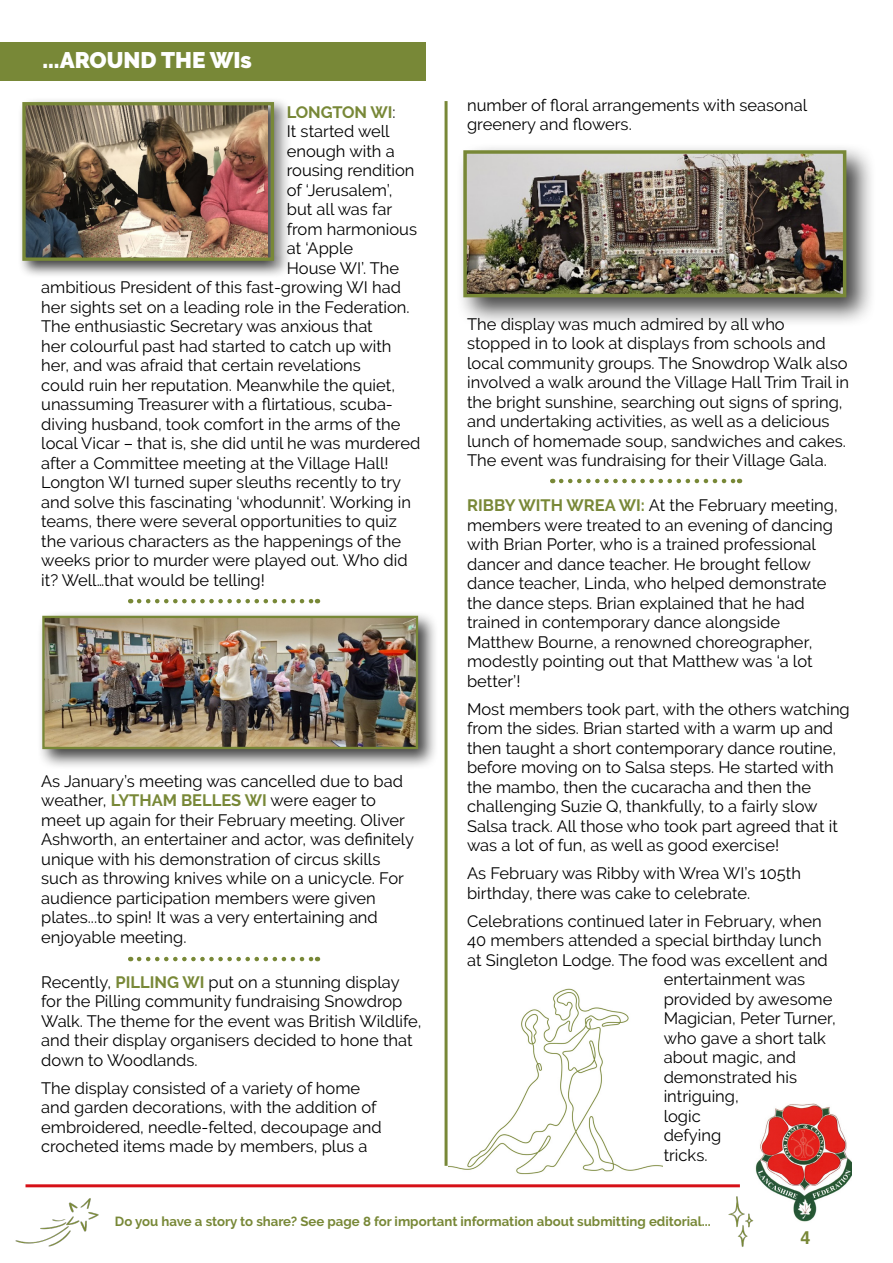
<style>
.page{position:relative;width:893px;height:1263px;background:#fff}
.page>*{position:absolute;margin:0;border:0;box-sizing:border-box;transform-origin:0 0}
.t1{font:900 22.5px "Raleway";color:#fff}
.t2{font:700 18px "Helvetica";color:#788837}
.t3{font:16.5px/19.5px "Raleway";color:#000}
.t4{font:700 16.5px "Raleway";color:#788837}
.t5{font:700 13.2px "Raleway";color:#788837}
.s1{font-weight:400;color:#000}
.s2{font-weight:700;color:#788837}
</style>
<div class="page">
<hr style="left:26px;top:1184px;width:714px;height:3px;background:#d61017">
<div style="left:0;top:43px;width:425px;height:38px;background:#788837"></div>
<svg style="left:139px;top:599px;width:179px;height:4px"></svg>
<hr style="left:445px;top:101px;width:3px;height:1065px;background:#788837">
<img style="left:755px;top:1103px;width:96px;height:119px">
<img style="left:15px;top:1198px;width:84px;height:49px">
<img style="left:728px;top:1194px;width:30px;height:53px">
<div style="left:37px;top:611px;width:402px;height:159px;background:#000;opacity:.75"></div>
<img style="left:45px;top:619px;width:370px;height:127px">
<div style="left:42px;top:616px;width:376px;height:133px;border:2px solid #788837"></div>
<div style="left:455px;top:142px;width:422px;height:186px;background:#000;opacity:.75"></div>
<img style="left:467px;top:154px;width:375px;height:139px">
<div style="left:463px;top:150px;width:383px;height:147px;border:3px solid #788837"></div>
<svg style="left:561px;top:479px;width:179px;height:4px"></svg>
<div style="left:18px;top:97px;width:274px;height:181px;background:#000;opacity:.75"></div>
<img style="left:26px;top:106px;width:241px;height:151px">
<div style="left:22px;top:102px;width:252px;height:159px;border:3px solid #788837"></div>
<svg style="left:139px;top:957px;width:179px;height:4px"></svg>
<img style="left:448px;top:988px;width:214px;height:187px">
<h1 class="t1" style="left:43px;top:47px;width:211px">...AROUND THE WIs</h1>
<p class="t4" style="left:287px;top:102px;width:110px">LONGTON WI<span class="s1">:</span></p>
<p class="t3" style="left:287px;top:122px;width:104px">It started well</p>
<p class="t3" style="left:287px;top:141px;width:109px">enough with a</p>
<p class="t3" style="left:287px;top:161px;width:129px">rousing rendition</p>
<p class="t3" style="left:287px;top:180px;width:107px">of ‘Jerusalem’,</p>
<p class="t3" style="left:287px;top:200px;width:107px">but all was far</p>
<p class="t3" style="left:287px;top:219px;width:132px">from harmonious</p>
<p class="t3" style="left:287px;top:239px;width:68px">at ‘Apple</p>
<p class="t3" style="left:287px;top:258px;width:114px">House WI’. The</p>
<p class="t3" style="left:41px;top:278px;width:361px">ambitious President of this fast-growing WI had</p>
<p class="t3" style="left:41px;top:297px;width:370px">her sights set on a leading role in the Federation.</p>
<p class="t3" style="left:41px;top:317px;width:333px">The enthusiastic Secretary was anxious that</p>
<p class="t3" style="left:41px;top:336px;width:352px">her colourful past had started to catch up with</p>
<p class="t3" style="left:41px;top:356px;width:321px">her, and was afraid that certain revelations</p>
<p class="t3" style="left:41px;top:375px;width:355px">could ruin her reputation. Meanwhile the quiet,</p>
<p class="t3" style="left:41px;top:395px;width:353px">unassuming Treasurer with a flirtatious, scuba-</p>
<p class="t3" style="left:41px;top:414px;width:361px">diving husband, took comfort in the arms of the</p>
<p class="t3" style="left:41px;top:434px;width:381px">local Vicar – that is, she did until he was murdered</p>
<p class="t3" style="left:41px;top:453px;width:349px">after a Committee meeting at the Village Hall!</p>
<p class="t3" style="left:41px;top:473px;width:361px">Longton WI turned super sleuths recently to try</p>
<p class="t3" style="left:41px;top:492px;width:371px">and solve this fascinating ‘whodunnit’. Working in</p>
<p class="t3" style="left:41px;top:512px;width:357px">teams, there were several opportunities to quiz</p>
<p class="t3" style="left:41px;top:531px;width:361px">the various characters as the happenings of the</p>
<p class="t3" style="left:41px;top:551px;width:368px">weeks prior to murder were played out. Who did</p>
<p class="t3" style="left:41px;top:570px;width:225px">it? Well…that would be telling!</p>
<p class="t3" style="left:41px;top:771px;width:374px">As January’s meeting was cancelled due to bad weather, <span class="s2">LYTHAM BELLES WI</span> were eager to meet up again for their February meeting. Oliver Ashworth, an entertainer and actor, was definitely unique with his demonstration of circus skills such as throwing knives while on a unicycle. For audience participation members were given plates...to spin! It was a very entertaining and enjoyable meeting.</p>
<p class="t3" style="left:41px;top:972px;width:382px">Recently, <span class="s2">PILLING WI</span> put on a stunning display for the Pilling community fundraising Snowdrop Walk. The theme for the event was British Wildlife, and their display organisers decided to hone that down to Woodlands.</p>
<p class="t3" style="left:41px;top:1078px;width:342px">The display consisted of a variety of home and garden decorations, with the addition of embroidered, needle-felted, decoupage and crocheted items made by members, plus a</p>
<p class="t3" style="left:467px;top:95px;width:342px">number of floral arrangements with seasonal greenery and flowers.</p>
<p class="t3" style="left:467px;top:314px;width:383px">The display was much admired by all who stopped in to look at displays from schools and local community groups. The Snowdrop Walk also involved a walk around the Village Hall Trim Trail in the bright sunshine, searching out signs of spring, and undertaking activities, as well as a delicious lunch of homemade soup, sandwiches and cakes.<br>The event was fundraising for their Village Gala.</p>
<p class="t3" style="left:467px;top:495px;width:372px"><span class="s2">RIBBY WITH WREA WI:</span> At the February meeting, members were treated to an evening of dancing with Brian Porter, who is a trained professional dancer and dance teacher. He brought fellow dance teacher, Linda, who helped demonstrate the dance steps. Brian explained that he had trained in contemporary dance alongside Matthew Bourne, a renowned choreographer, modestly pointing out that Matthew was ‘a lot better’!</p>
<p class="t3" style="left:467px;top:699px;width:384px">Most members took part, with the others watching from the sides. Brian started with a warm up and then taught a short contemporary dance routine, before moving on to Salsa steps. He started with the mambo, then the cucaracha and then the challenging Suzie Q, thankfully, to a fairly slow Salsa track. All those who took part agreed that it was a lot of fun, as well as good exercise!</p>
<p class="t3" style="left:467px;top:863px;width:335px">As February was Ribby with Wrea WI’s 105th birthday, there was cake to celebrate.</p>
<p class="t3" style="left:467px;top:911px;width:356px">Celebrations continued later in February, when</p>
<p class="t3" style="left:467px;top:930px;width:356px">40 members attended a special birthday lunch</p>
<p class="t3" style="left:467px;top:950px;width:362px">at Singleton Lodge. The food was excellent and</p>
<p class="t3" style="left:664px;top:969px;width:143px">entertainment was</p>
<p class="t3" style="left:664px;top:989px;width:170px">provided by awesome</p>
<p class="t3" style="left:664px;top:1009px;width:174px">Magician, Peter Turner,</p>
<p class="t3" style="left:664px;top:1028px;width:164px">who gave a short talk</p>
<p class="t3" style="left:664px;top:1048px;width:134px">about magic, and</p>
<p class="t3" style="left:664px;top:1067px;width:135px">demonstrated his</p>
<p class="t3" style="left:664px;top:1087px;width:77px">intriguing,</p>
<p class="t3" style="left:664px;top:1106px;width:39px">logic</p>
<p class="t3" style="left:664px;top:1126px;width:59px">defying</p>
<p class="t3" style="left:664px;top:1145px;width:45px">tricks.</p>
<p class="t5" style="left:115px;top:1213px;width:597px">Do you have a story to share? See page 8 for important information about submitting editorial...</p>
<p class="t2" style="left:800px;top:1227px;width:12px">4</p>
</div>
